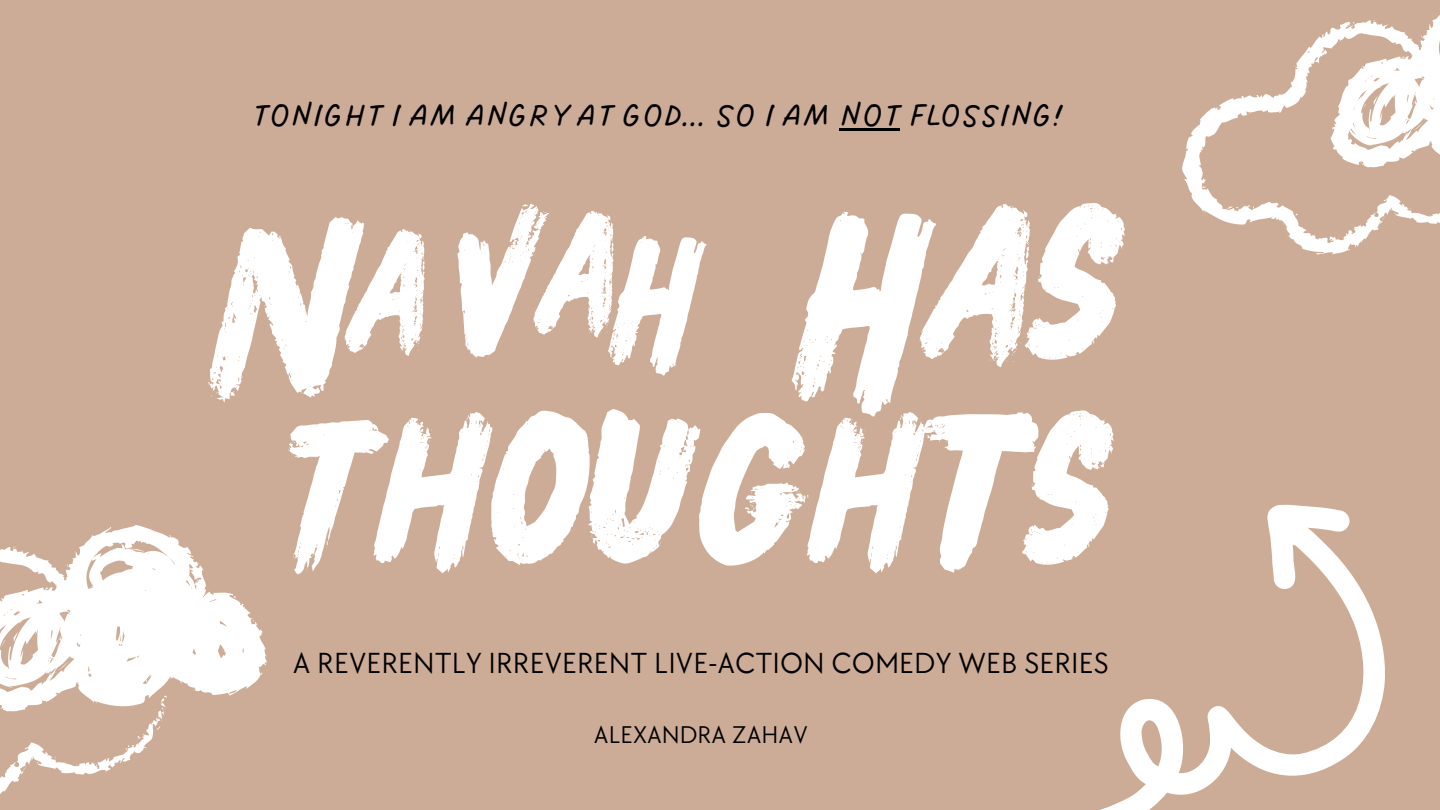
<style>
.page{position:relative;width:1440px;height:810px;background:#ccac96}
.page>*{position:absolute;margin:0;border:0;box-sizing:border-box;transform-origin:0 0}
.t1{font:151.3px "Salted Bay";letter-spacing:-.01em;color:#fff}
.t2{font:35.4px "DO Sans Slanted Alt";color:#000}
.t3{font:30px "TT Chocolates";color:#000}
.t4{font:25px "TT Chocolates";color:#000}
</style>
<div class="page">
<svg style="left:1182px;top:15px;width:258px;height:240px"></svg>
<svg style="left:0;top:525px;width:267px;height:270px"></svg>
<svg style="left:1100px;top:504px;width:285px;height:306px"></svg>
<hr style="left:839px;top:128px;width:61px;height:3px;background:#000">
<p class="t2" style="left:251px;top:94px;width:812px">TONIGHT I AM ANGRY AT GOD... SO I AM NOT FLOSSING!</p>
<p class="t1" style="left:288px;top:399px;width:827px">THOUGHTS</p>
<p class="t3" style="left:293px;top:646px;width:817px">A REVERENTLY IRREVERENT LIVE-ACTION COMEDY WEB SERIES</p>
<h1 class="t4" style="left:594px;top:721px;width:215px">ALEXANDRA ZAHAV</h1>
</div>
